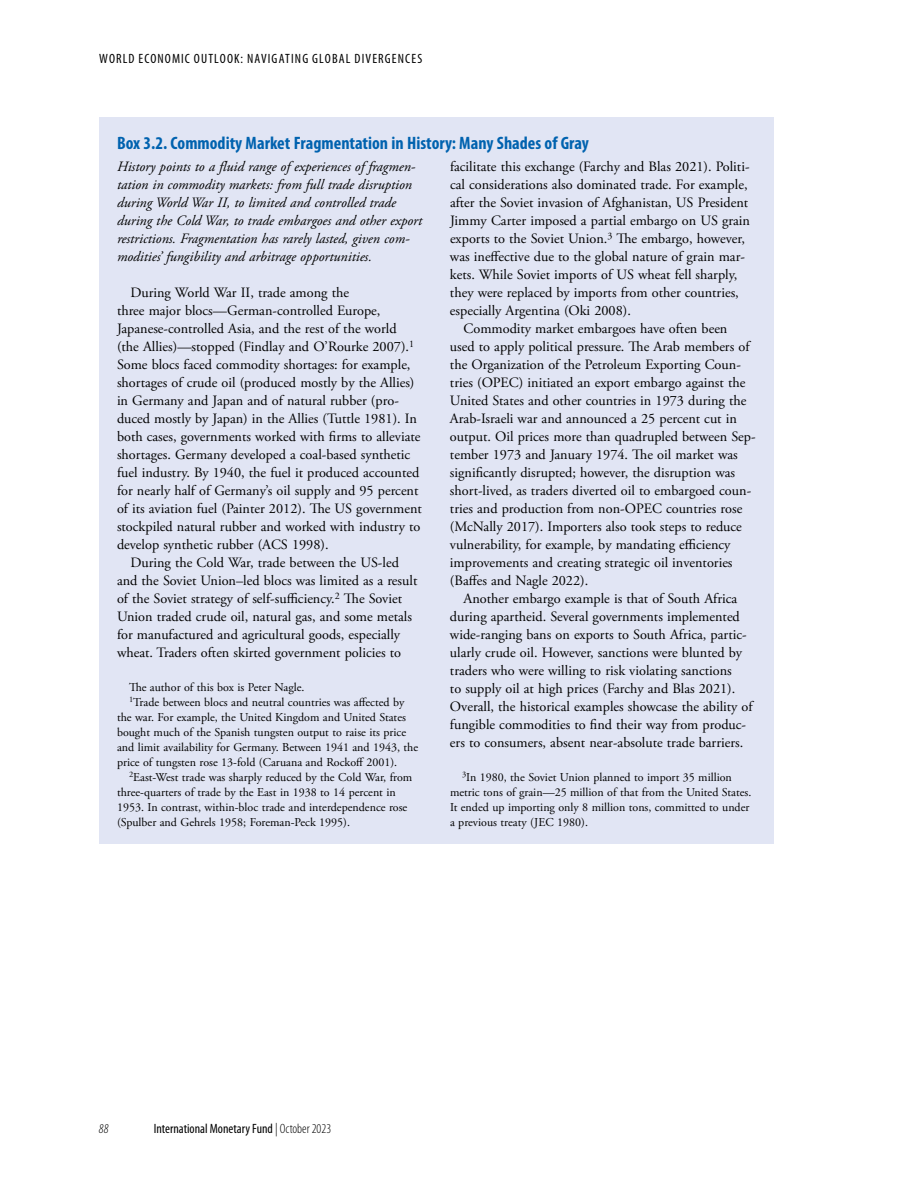
<style>
.page{position:relative;width:918px;height:1188px;background:#fff}
.page>*{position:absolute;margin:0;border:0;box-sizing:border-box;transform-origin:0 0}
.t1{font:700 condensed 18px "Myriad Pro";color:#0062af}
.t2{font:14.25px "Adobe Garamond Pro";color:#000}
.t3{font:italic 14.25px/18px "Adobe Garamond Pro";color:#000}
.t4{font:condensed 13.5px "Myriad Pro";letter-spacing:.08em;color:#000}
.t5{font:condensed 13.5px "Myriad Pro";color:#000}
.t6{font:italic 300 condensed 13.5px "Myriad Pro";color:#000}
.t7{font:12px/15px "Adobe Garamond Pro";color:#000}
.s1{font-weight:300}
</style>
<div class="page">
<div style="left:99px;top:117px;width:675px;height:727px;background:#e1e5f4"></div>
<p class="t4" style="left:99px;top:51px;width:300px">WORLD ECONOMIC OUTLOOK: Navigating Global Divergence</p>
<p class="t4" style="left:417px;top:51px;width:6px">s</p>
<p class="t1" style="left:117px;top:133px;width:473px">Box 3.2. Commodity Market Fragmentation in History: Many Shades of Gray</p>
<p class="t3" style="left:117px;top:158px;width:307px">History points to a fluid range of experiences of fragmen&shy;tation in commodity markets: from full trade disruption during World War II, to limited and controlled trade during the Cold War, to trade embargoes and other export restrictions. Fragmentation has rarely lasted, given com&shy;modities’ fungibility and arbitrage opportunities.</p>
<p class="t2" style="left:130px;top:284px;width:220px">During World War II, trade among the</p>
<p class="t2" style="left:117px;top:302px;width:265px">three major blocs—German-controlled Europe,</p>
<p class="t2" style="left:117px;top:320px;width:281px">Japanese-controlled Asia, and the rest of the world</p>
<p class="t2" style="left:117px;top:338px;width:299px">(the Allies)—stopped (Findlay and O’Rourke 2007).<sup>1</sup></p>
<p class="t2" style="left:117px;top:356px;width:295px">Some blocs faced commodity shortages: for example,</p>
<p class="t2" style="left:117px;top:374px;width:299px">shortages of crude oil (produced mostly by the Allies)</p>
<p class="t2" style="left:117px;top:392px;width:283px">in Germany and Japan and of natural rubber (pro-</p>
<p class="t2" style="left:117px;top:410px;width:302px">duced mostly by Japan) in the Allies (Tuttle 1981). In</p>
<p class="t2" style="left:117px;top:428px;width:305px">both cases, governments worked with firms to alleviate</p>
<p class="t2" style="left:117px;top:446px;width:295px">shortages. Germany developed a coal-based synthetic</p>
<p class="t2" style="left:117px;top:464px;width:304px">fuel industry. By 1940, the fuel it produced accounted</p>
<p class="t2" style="left:117px;top:482px;width:303px">for nearly half of Germany’s oil supply and 95 percent</p>
<p class="t2" style="left:117px;top:500px;width:307px">of its aviation fuel (Painter 2012). The US government</p>
<p class="t2" style="left:117px;top:518px;width:305px">stockpiled natural rubber and worked with industry to</p>
<p class="t2" style="left:117px;top:536px;width:213px">develop synthetic rubber (ACS 1998).</p>
<p class="t2" style="left:130px;top:554px;width:270px">During the Cold War, trade between the US-led</p>
<p class="t2" style="left:117px;top:572px;width:302px">and the Soviet Union–led blocs was limited as a result</p>
<p class="t2" style="left:117px;top:590px;width:287px">of the Soviet strategy of self-sufficiency.<sup>2</sup> The Soviet</p>
<p class="t2" style="left:117px;top:608px;width:297px">Union traded crude oil, natural gas, and some metals</p>
<p class="t2" style="left:117px;top:626px;width:285px">for manufactured and agricultural goods, especially</p>
<p class="t2" style="left:117px;top:644px;width:286px">wheat. Traders often skirted government policies to</p>
<p class="t7" style="left:129px;top:680px;width:177px">The author of this box is Peter Nagle.</p>
<p class="t7" style="left:129px;top:695px;width:277px"><sup>1</sup>Trade between blocs and neutral countries was affected by</p>
<p class="t7" style="left:117px;top:710px;width:290px">the war. For example, the United Kingdom and United States</p>
<p class="t7" style="left:117px;top:725px;width:291px">bought much of the Spanish tungsten output to raise its price</p>
<p class="t7" style="left:117px;top:740px;width:303px">and limit availability for Germany. Between 1941 and 1943, the</p>
<p class="t7" style="left:117px;top:755px;width:282px">price of tungsten rose 13-fold (Caruana and Rockoff 2001).</p>
<p class="t7" style="left:129px;top:770px;width:285px"><sup>2</sup>East-West trade was sharply reduced by the Cold War, from</p>
<p class="t7" style="left:117px;top:785px;width:280px">three-quarters of trade by the East in 1938 to 14 percent in</p>
<p class="t7" style="left:117px;top:800px;width:292px">1953. In contrast, within-bloc trade and interdependence rose</p>
<p class="t7" style="left:117px;top:815px;width:235px">(Spulber and Gehrels 1958; Foreman-Peck 1995).</p>
<p class="t2" style="left:450px;top:158px;width:301px">facilitate this exchange (Farchy and Blas 2021). Politi-</p>
<p class="t2" style="left:450px;top:176px;width:299px">cal considerations also dominated trade. For example,</p>
<p class="t2" style="left:450px;top:194px;width:300px">after the Soviet invasion of Afghanistan, US President</p>
<p class="t2" style="left:450px;top:212px;width:302px">Jimmy Carter imposed a partial embargo on US grain</p>
<p class="t2" style="left:450px;top:230px;width:296px">exports to the Soviet Union.<sup>3</sup> The embargo, however,</p>
<p class="t2" style="left:450px;top:248px;width:296px">was ineffective due to the global nature of grain mar-</p>
<p class="t2" style="left:450px;top:266px;width:289px">kets. While Soviet imports of US wheat fell sharply,</p>
<p class="t2" style="left:450px;top:284px;width:290px">they were replaced by imports from other countries,</p>
<p class="t2" style="left:450px;top:302px;width:183px">especially Argentina (Oki 2008).</p>
<p class="t2" style="left:463px;top:320px;width:265px">Commodity market embargoes have often been</p>
<p class="t2" style="left:450px;top:338px;width:301px">used to apply political pressure. The Arab members of</p>
<p class="t2" style="left:450px;top:356px;width:292px">the Organization of the Petroleum Exporting Coun-</p>
<p class="t2" style="left:450px;top:374px;width:297px">tries (OPEC) initiated an export embargo against the</p>
<p class="t2" style="left:450px;top:392px;width:298px">United States and other countries in 1973 during the</p>
<p class="t2" style="left:450px;top:410px;width:288px">Arab-Israeli war and announced a 25 percent cut in</p>
<p class="t2" style="left:450px;top:428px;width:307px">output. Oil prices more than quadrupled between Sep-</p>
<p class="t2" style="left:450px;top:446px;width:289px">tember 1973 and January 1974. The oil market was</p>
<p class="t2" style="left:450px;top:464px;width:287px">significantly disrupted; however, the disruption was</p>
<p class="t2" style="left:450px;top:482px;width:303px">short-lived, as traders diverted oil to embargoed coun-</p>
<p class="t2" style="left:450px;top:500px;width:294px">tries and production from non-OPEC countries rose</p>
<p class="t2" style="left:450px;top:518px;width:293px">(McNally 2017). Importers also took steps to reduce</p>
<p class="t2" style="left:450px;top:536px;width:282px">vulnerability, for example, by mandating efficiency</p>
<p class="t2" style="left:450px;top:554px;width:284px">improvements and creating strategic oil inventories</p>
<p class="t2" style="left:450px;top:572px;width:140px">(Baffes and Nagle 2022).</p>
<p class="t2" style="left:463px;top:590px;width:275px">Another embargo example is that of South Africa</p>
<p class="t2" style="left:450px;top:608px;width:291px">during apartheid. Several governments implemented</p>
<p class="t2" style="left:450px;top:626px;width:298px">wide-ranging bans on exports to South Africa, partic-</p>
<p class="t2" style="left:450px;top:644px;width:294px">ularly crude oil. However, sanctions were blunted by</p>
<p class="t2" style="left:450px;top:662px;width:283px">traders who were willing to risk violating sanctions</p>
<p class="t2" style="left:450px;top:680px;width:287px">to supply oil at high prices (Farchy and Blas 2021).</p>
<p class="t2" style="left:450px;top:698px;width:304px">Overall, the historical examples showcase the ability of</p>
<p class="t2" style="left:450px;top:716px;width:298px">fungible commodities to find their way from produc-</p>
<p class="t2" style="left:450px;top:734px;width:295px">ers to consumers, absent near-absolute trade barriers.</p>
<p class="t7" style="left:450px;top:770px;width:303px;text-indent:12px"><sup>3</sup>In 1980, the Soviet Union planned to import 35 million metric tons of grain—25 million of that from the United States.<br>It ended up importing only 8 million tons, committed to under a previous treaty (JEC 1980).</p>
<p class="t6" style="left:99px;top:1122px;width:11px">88</p>
<p class="t5" style="left:154px;top:1122px;width:179px">International Monetary Fund <span class="s1">| October 2023</span></p>
</div>
